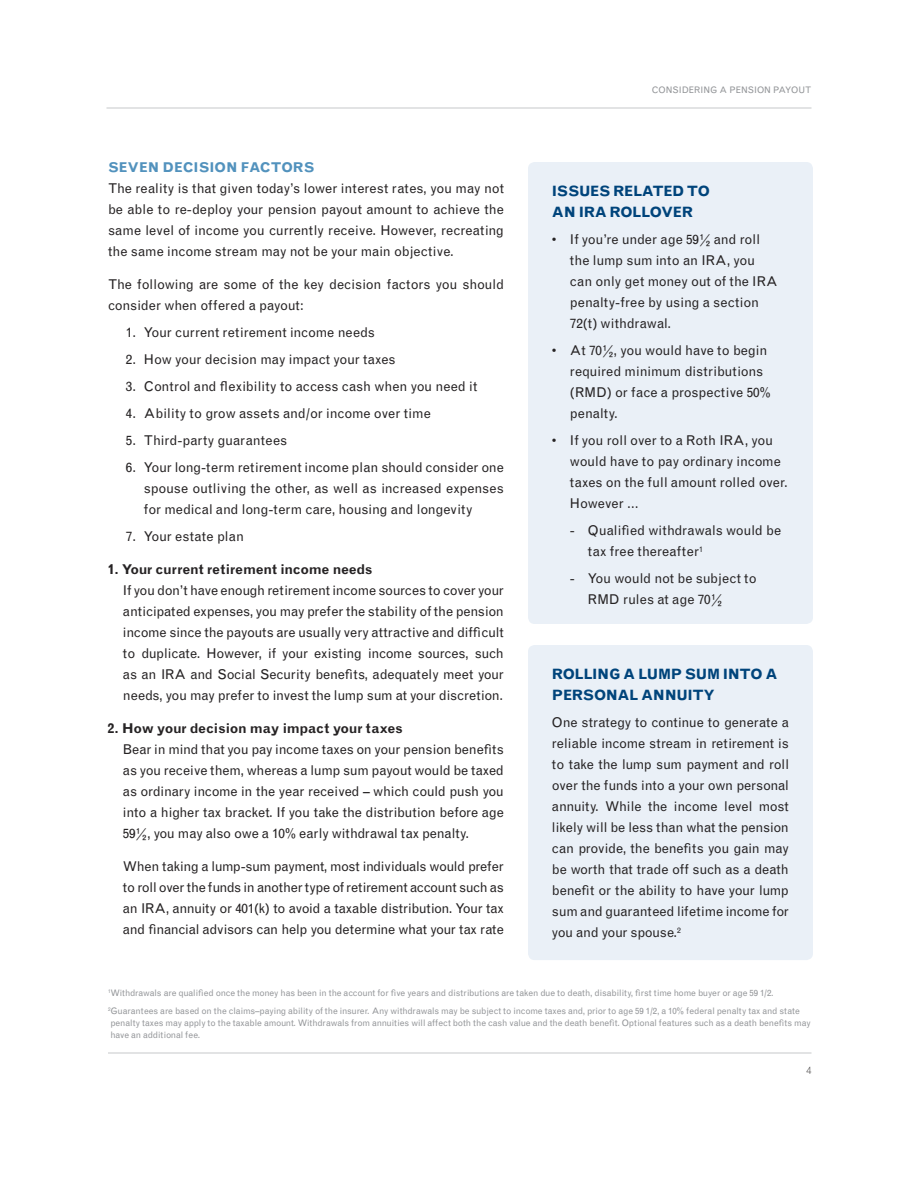
<style>
.page{position:relative;width:918px;height:1188px;background:#fff}
.page>*{position:absolute;margin:0;border:0;box-sizing:border-box;transform-origin:0 0}
.t1{font:700 14.25px/21px "Grotesque MTRJ Corrected";letter-spacing:-.025em;color:#00447b}
.t2{font:13.5px/21px "Grotesque MTRJ Corrected";letter-spacing:-.005em;color:#262324;text-align:justify}
.t3{font:700 13.5px "Grotesque MTRJ Corrected";letter-spacing:-.015em;color:#262324}
.t4{font:700 13.5px "Grotesque MTRJ Corrected";color:#5292bd}
.t5{font:300 10.5px "Grotesque MTRJ Corrected";color:#262324}
.t6{font:9px/18px "Grotesque MTRJ Corrected";letter-spacing:-.01em;color:#949699}
</style>
<div class="page">
<hr style="left:106px;top:108px;width:706px;height:1px;background:#c7c8ca">
<hr style="left:108px;top:1053px;width:704px;height:1px;background:#c7c8ca">
<div style="left:528px;top:162px;width:285px;height:462px;background:#eaf0f7;border-radius:7px"></div>
<div style="left:528px;top:645px;width:285px;height:315px;background:#eaf0f7;border-radius:7px"></div>
<p class="t4" style="left:108px;top:159px;width:208px">Seven DECISION FACTORS</p>
<p class="t2" style="left:108px;top:178px;width:398px">The reality is that given today’s lower interest rates, you may not be able to re-deploy your pension payout amount to achieve the same level of income you currently receive. However, recreating the same income stream may not be your main objective.</p>
<p class="t2" style="left:108px;top:274px;width:398px">The following are some of the key decision factors you should consider when offered a payout:</p>
<p class="t2" style="left:126px;top:322px;width:251px">1. Your current retirement income needs</p>
<p class="t2" style="left:126px;top:349px;width:271px">2. How your decision may impact your taxes</p>
<p class="t2" style="left:126px;top:376px;width:353px">3. Control and flexibility to access cash when you need it</p>
<p class="t2" style="left:126px;top:403px;width:306px">4. Ability to grow assets and/or income over time</p>
<p class="t2" style="left:126px;top:430px;width:163px">5. Third-party guarantees</p>
<p class="t2" style="left:144px;top:457px;width:361px;text-indent:-18px">6. Your long-term retirement income plan should consider one spouse outliving the other, as well as increased expenses for medical and long-term care, housing and longevity</p>
<p class="t2" style="left:126px;top:526px;width:120px">7. Your estate plan</p>
<p class="t3" style="left:108px;top:561px;width:266px">1. Your current retirement income needs</p>
<p class="t2" style="left:123px;top:580px;width:383px">If you don’t have enough retirement income sources to cover your anticipated expenses, you may prefer the stability of the pension income since the payouts are usually very attractive and difficult to duplicate. However, if your existing income sources, such as an IRA and Social Security benefits, adequately meet your needs, you may prefer to invest the lump sum at your discretion.</p>
<p class="t3" style="left:108px;top:720px;width:296px">2. H ow your decision may impact your taxes</p>
<p class="t2" style="left:123px;top:739px;width:383px">Bear in mind that you pay income taxes on your pension benefits as you receive them, whereas a lump sum payout would be taxed as ordinary income in the year received – which could push you into a higher tax bracket. If you take the distribution before age 59½, you may also owe a 10% early withdrawal tax penalty.</p>
<p class="t2" style="left:123px;top:856px;width:383px">When taking a lump-sum payment, most individuals would prefer to roll over the funds in another type of retirement account such as an IRA, annuity or 401(k) to avoid a taxable distribution. Your tax and financial advisors can help you determine what your tax rate</p>
<p class="t6" style="left:652px;top:81px;width:161px">CONSIDERING A PENSION payout</p>
<p class="t1" style="left:552px;top:181px;width:17px">Issues</p>
<p class="t1" style="left:613px;top:181px;width:40px">related</p>
<p class="t1" style="left:687px;top:181px;width:12px">to</p>
<p class="t1" style="left:552px;top:202px;width:132px">an IRA rollover</p>
<p class="t2" style="left:570px;top:229px;width:209px;text-align:left;text-indent:-18px">• If you’re under age 59½ and roll the lump sum into an IRA, you can only get money out of the IRA penalty-free by using a section<br>72(t) withdrawal.</p>
<p class="t2" style="left:570px;top:340px;width:203px;text-align:left;text-indent:-18px">• At 70½, you would have to begin required minimum distributions (RMD) or face a prospective 50% penalty.</p>
<p class="t2" style="left:570px;top:430px;width:219px;text-align:left;text-indent:-18px">• If you roll over to a Roth IRA, you would have to pay ordinary income taxes on the full amount rolled over.<br>However …</p>
<p class="t2" style="left:588px;top:520px;width:195px;text-indent:-18px">- Qualified withdrawals would be tax free thereafter<sup>1</sup></p>
<p class="t2" style="left:588px;top:568px;width:170px;text-indent:-18px">- You would not be subject to<br>RMD rules at age 70½</p>
<p class="t1" style="left:552px;top:664px;width:227px">ROLLING A LUM P SUM INTO A<br>PERSONAL ANNUITY</p>
<p class="t2" style="left:552px;top:712px;width:239px">One strategy to continue to generate a reliable income stream in retirement is to take the lump sum payment and roll over the funds into a your own personal annuity. While the income level most likely will be less than what the pension can provide, the benefits you gain may be worth that trade off such as a death benefit or the ability to have your lump sum and guaranteed lifetime income for you and your spouse.<sup>2</sup></p>
<p class="t6" style="left:108px;top:984px;width:694px"><sup>1</sup>Withdrawals are qualified once the money has been in the account for five years and distributions are taken due to death, disability, first time home buyer or age 59 1/2.<br><sup>2</sup>Guarantees are based on the claims–paying ability of the insurer. Any withdrawals may be subject to income taxes and, prior to age 59 1/2, a 10% federal penalty tax and state</p>
<p class="t6" style="left:110px;top:1017px;width:702px;line-height:12px">penalty taxes may apply to the taxable amount. Withdrawals from annuities will affect both the cash value and the death benefit. Optional features such as a death benefits may have an additional fee.</p>
<p class="t5" style="left:806px;top:1064px;width:7px">4</p>
</div>
